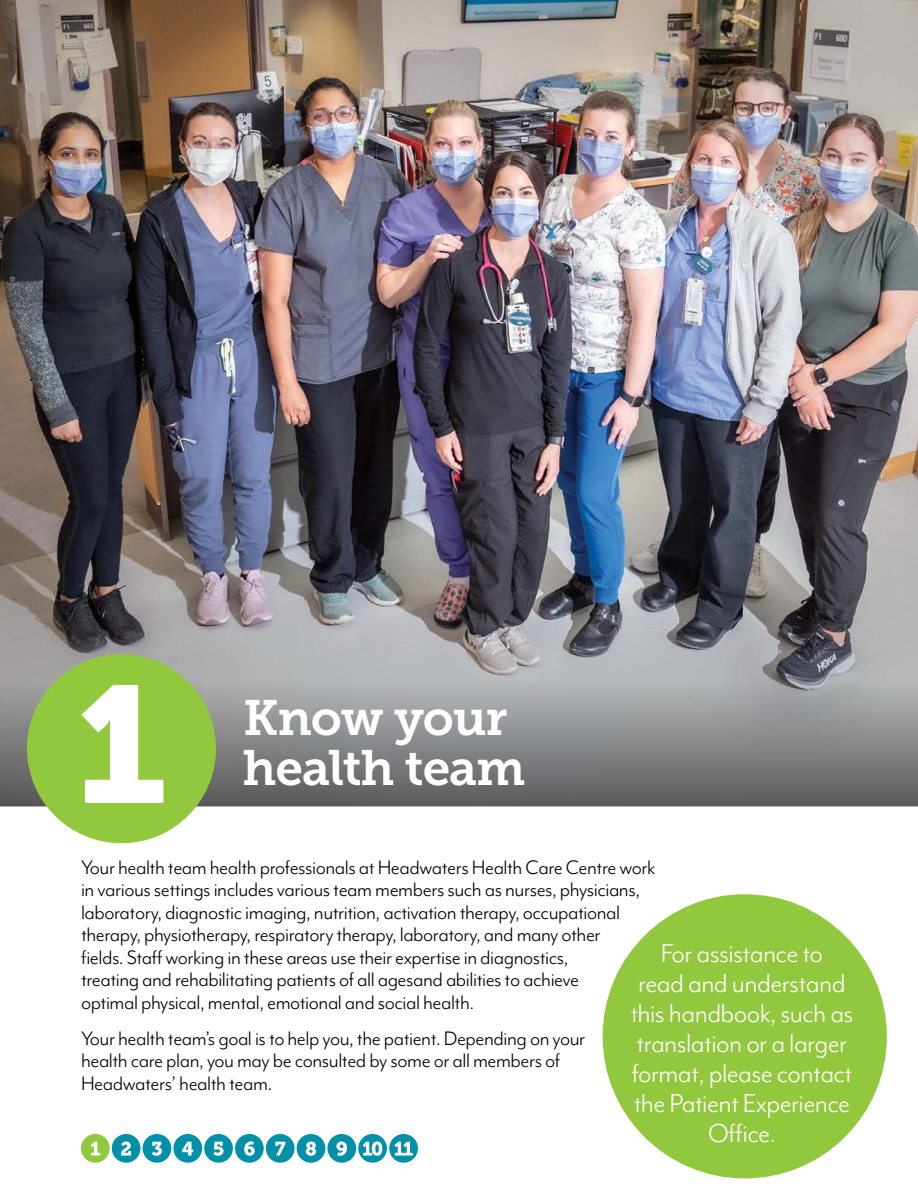
<style>
.page{position:relative;width:918px;height:1188px;background:#fff}
.page>*{position:absolute;margin:0;border:0;box-sizing:border-box;transform-origin:0 0}
.Heading_1{font:49.5px/49.5px "Museo Slab 700";letter-spacing:-.02em;color:#fff}
.Paragraph_1{font:30px/30px "Mr Eaves Mod OT";letter-spacing:-.02em;color:#fff;text-align:center}
.Paragraph_1-2{font:22.5px/22.5px "Mr Eaves Mod OT";letter-spacing:-.02em;color:#000}
</style>
<div class="page">
<img style="left:0;top:0;width:918px;height:682px">
<div style="left:0;top:682px;width:918px;height:124px;background:linear-gradient(to bottom,#b1b4b6,#5a5c5c)"></div>
<div style="left:27px;top:654px;width:189px;height:189px;background:#92c83e;border-radius:50%"></div>
<svg style="left:81px;top:685px;width:82px;height:118px"></svg>
<div style="left:603px;top:894px;width:284px;height:284px;background:#92c83e;border-radius:50%"></div>
<div style="left:81px;top:1134px;width:29px;height:29px;background:#92c83e;border-radius:50%"></div>
<div style="left:112px;top:1134px;width:29px;height:29px;background:#0090aa;border-radius:50%"></div>
<div style="left:143px;top:1134px;width:28px;height:29px;background:#0090aa;border-radius:50%"></div>
<div style="left:173px;top:1134px;width:29px;height:29px;background:#0090aa;border-radius:50%"></div>
<div style="left:204px;top:1134px;width:29px;height:29px;background:#0090aa;border-radius:50%"></div>
<div style="left:327px;top:1134px;width:29px;height:29px;background:#0090aa;border-radius:50%"></div>
<div style="left:235px;top:1134px;width:29px;height:29px;background:#0090aa;border-radius:50%"></div>
<div style="left:358px;top:1134px;width:29px;height:29px;background:#0090aa;border-radius:50%"></div>
<div style="left:266px;top:1134px;width:29px;height:29px;background:#0090aa;border-radius:50%"></div>
<div style="left:297px;top:1134px;width:28px;height:29px;background:#0090aa;border-radius:50%"></div>
<svg style="left:91px;top:1142px;width:9px;height:14px"></svg>
<svg style="left:306px;top:1141px;width:10px;height:15px"></svg>
<svg style="left:121px;top:1141px;width:10px;height:15px"></svg>
<svg style="left:336px;top:1141px;width:11px;height:15px"></svg>
<svg style="left:152px;top:1142px;width:10px;height:14px"></svg>
<svg style="left:363px;top:1141px;width:19px;height:15px"></svg>
<svg style="left:182px;top:1142px;width:11px;height:14px"></svg>
<svg style="left:213px;top:1142px;width:11px;height:14px"></svg>
<svg style="left:244px;top:1141px;width:11px;height:15px"></svg>
<svg style="left:275px;top:1142px;width:10px;height:14px"></svg>
<div style="left:389px;top:1134px;width:29px;height:29px;background:#0090aa;border-radius:50%"></div>
<svg style="left:394px;top:1142px;width:19px;height:14px"></svg>
<h1 class="Heading_1" style="left:243px;top:694px;width:284px">Know your health team</h1>
<p class="Paragraph_1-2" style="left:81px;top:856px;width:576px">Your health team health professionals at Headwaters Health Care Centre work in various settings includes various team members such as nurses, physicians, laboratory, diagnostic imaging, nutrition, activation therapy, occupational therapy, physiotherapy, respiratory therapy, laboratory, and many other<br>fields. Staff working in these areas use their expertise in diagnostics,<br>treating and rehabilitating patients of all agesand abilities to achieve<br>optimal physical, mental, emotional and social health.</p>
<p class="Paragraph_1-2" style="left:81px;top:1027px;width:506px">Your health team’s goal is to help you, the patient. Depending on your health care plan, you may be consulted by some or all members of<br>Headwaters’ health team.</p>
<p class="Paragraph_1" style="left:630px;top:937px;width:225px">For assistance to<br>read and understand this handbook, such as translation or a larger format, please contact the Patient Experience<br>Office.</p>
</div>
